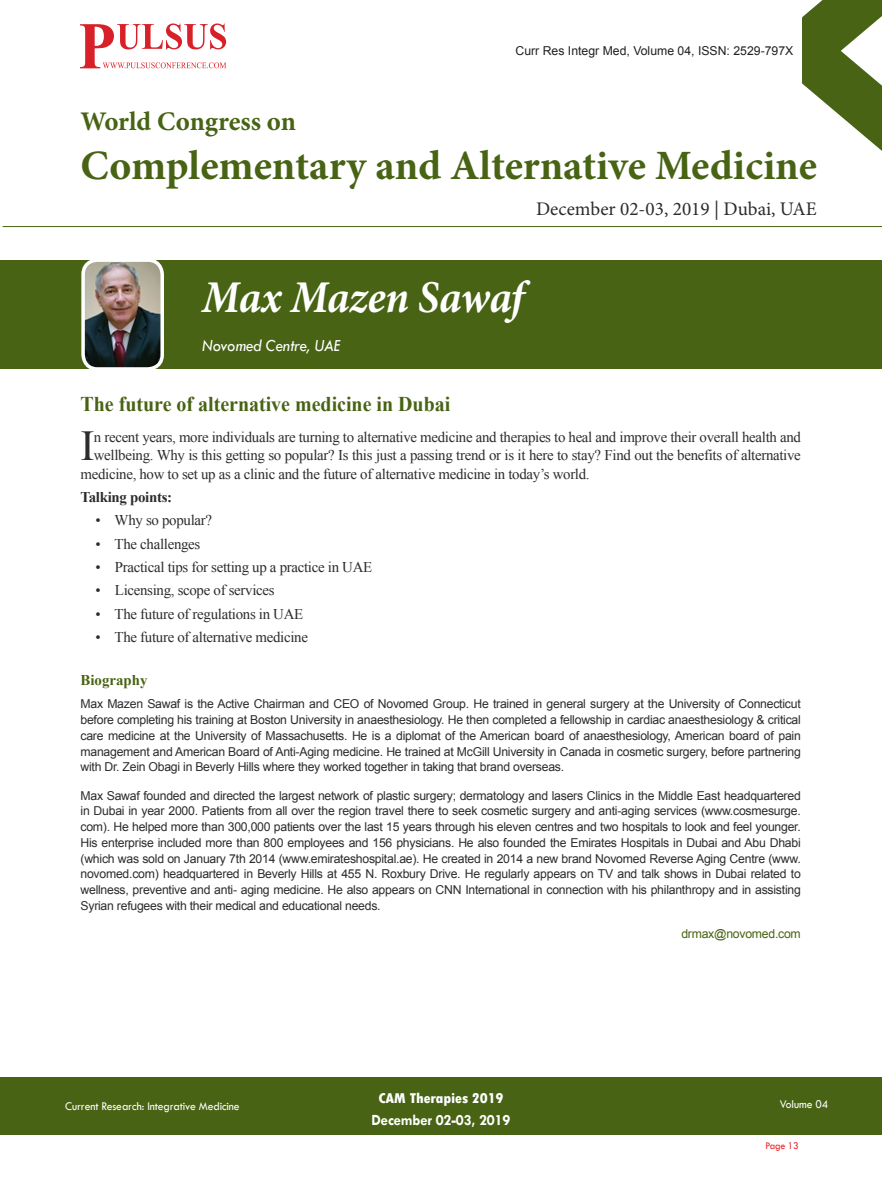
<style>
.page{position:relative;width:882px;height:1197px;background:#fff}
.page>*{position:absolute;margin:0;border:0;box-sizing:border-box;transform-origin:0 0}
.t1{font:italic 700 45.5px "Minion Pro";letter-spacing:-.01em;color:#fff;scale:.95 1}
.t2{font:42.7px "Times New Roman";color:#2e2b2c}
.t3{font:700 41.82px "Minion Pro";color:#476313}
.t4{font:700 26.95px "Minion Pro";letter-spacing:-.005em;color:#476313}
.t5{font:700 21px "Times New Roman";color:#476313;scale:.95 1}
.t6{font:19.25px "Minion Pro";color:#2e2b2c}
.t7{font:italic 17.5px "Tw Cen";letter-spacing:-.01em;color:#fff;scale:.95 1}
.t8{font:700 15.75px "Tw Cen";letter-spacing:-.01em;color:#fff;scale:.95 1}
.t9{font:14.88px "Times New Roman";letter-spacing:-.02em;color:#2e2b2c}
.t10{font:800 condensed 14.88px "Tw Cen";letter-spacing:-.01em;color:#fff;scale:1.1 1}
.t11{font:700 14.88px "Times New Roman";letter-spacing:-.02em;color:#2e2b2c}
.t12{font:700 14.88px "Times New Roman";color:#476313}
.t13{font:12.25px/15.8px "Arial";letter-spacing:-.02em;color:#2e2b2c;text-align:justify}
.t14{font:12.25px "Tw Cen";letter-spacing:-.01em;color:#fff;scale:.95 1}
.t15{font:12.25px "Arial";color:#231f20}
.t16{font:12.25px "Arial";letter-spacing:-.02em;color:#476313}
.t17{font:10.5px "Tw Cen";letter-spacing:-.02em;color:#ee1d23;scale:.95 1}
</style>
<div class="page">
<div style="left:0;top:1077px;width:882px;height:58px;background:#476313"></div>
<hr style="left:3px;top:226px;width:879px;height:1px;background:#476313">
<img style="left:80px;top:23px;width:147px;height:46px">
<svg style="left:81px;top:24px;width:145px;height:44px"></svg>
<svg style="left:802px;top:0;width:80px;height:151px"></svg>
<div style="left:0;top:260px;width:882px;height:109px;background:#476313"></div>
<img style="left:83px;top:260px;width:79px;height:109px;border-radius:14px">
<div style="left:81px;top:258px;width:83px;height:113px;border:4px solid #fff;border-radius:14px"></div>
<p class="t15" style="left:516px;top:44px;width:279px">Curr Res Integr Med, Volume 04, ISSN: 2529-797X</p>
<h3 class="t4" style="left:81px;top:111px;width:217px">World Congress on</h3>
<h3 class="t3" style="left:81px;top:149px;width:738px">Complementary and Alternative Medicine</h3>
<h3 class="t6" style="left:536px;top:201px;width:282px">December 02-03, 2019 | Dubai, UAE</h3>
<h1 class="t1" style="left:202px;top:279px;width:340px">Max Mazen Sawaf</h1>
<h3 class="t7" style="left:202px;top:336px;width:148px">Novomed Centre, UAE</h3>
<h3 class="t5" style="left:81px;top:392px;width:391px">The future of alternative medicine in Dubai</h3>
<h2 class="t2" style="left:81px;top:422px;width:16px">I</h2>
<p class="t9" style="left:94px;top:429px;width:709px">n recent years, more individuals are turning to alternative medicine and therapies to heal and improve their overall health and</p>
<p class="t9" style="left:94px;top:447px;width:709px">wellbeing. Why is this getting so popular? Is this just a passing trend or is it here to stay? Find out the benefits of alternative</p>
<p class="t9" style="left:81px;top:465px;width:511px">medicine, how to set up as a clinic and the future of alternative medicine in today’s world.</p>
<p class="t11" style="left:81px;top:489px;width:93px">Talking points:</p>
<p class="t9" style="left:95px;top:512px;width:118px">• Why so popular?</p>
<p class="t9" style="left:95px;top:535px;width:106px">• The challenges</p>
<p class="t9" style="left:95px;top:559px;width:278px">• Practical tips for setting up a practice in UAE</p>
<p class="t9" style="left:95px;top:582px;width:181px">• Licensing, scope of services</p>
<p class="t9" style="left:95px;top:605px;width:209px">• The future of regulations in UAE</p>
<p class="t9" style="left:95px;top:629px;width:214px">• The future of alternative medicine</p>
<p class="t12" style="left:81px;top:672px;width:68px">Biography</p>
<p class="t13" style="left:81px;top:696px;width:722px">Max Mazen Sawaf is the Active Chairman and CEO of Novomed Group. He trained in general surgery at the University of Connecticut before completing his training at Boston University in anaesthesiology. He then completed a fellowship in cardiac anaesthesiology &amp; critical care medicine at the University of Massachusetts. He is a diplomat of the American board of anaesthesiology, American board of pain management and American Board of Anti-Aging medicine. He trained at McGill University in Canada in cosmetic surgery, before partnering with Dr. Zein Obagi in Beverly Hills where they worked together in taking that brand overseas.</p>
<p class="t13" style="left:81px;top:787px;width:722px">Max Sawaf founded and directed the largest network of plastic surgery; dermatology and lasers Clinics in the Middle East headquartered in Dubai in year 2000. Patients from all over the region travel there to seek cosmetic surgery and anti-aging services (www.cosmesurge. com). He helped more than 300,000 patients over the last 15 years through his eleven centres and two hospitals to look and feel younger.<br>His enterprise included more than 800 employees and 156 physicians. He also founded the Emirates Hospitals in Dubai and Abu Dhabi (which was sold on January 7th 2014 (www.emirateshospital.ae). He created in 2014 a new brand Novomed Reverse Aging Centre (www. novomed.com) headquartered in Beverly Hills at 455 N. Roxbury Drive. He regularly appears on TV and talk shows in Dubai related to wellness, preventive and anti- aging medicine. He also appears on CNN International in connection with his philanthropy and in assisting Syrian refugees with their medical and educational needs.</p>
<p class="t16" style="left:681px;top:927px;width:121px">drmax@novomed.com</p>
<p class="t10" style="left:378px;top:1090px;width:115px">CAM Therapies 2019</p>
<p class="t8" style="left:372px;top:1112px;width:148px">December 02-03, 2019</p>
<p class="t14" style="left:65px;top:1100px;width:185px">Current Research: Integrative Medicine</p>
<p class="t14" style="left:780px;top:1097px;width:53px">Volume 04</p>
<p class="t17" style="left:765px;top:1140px;width:37px">Page 13</p>
</div>
